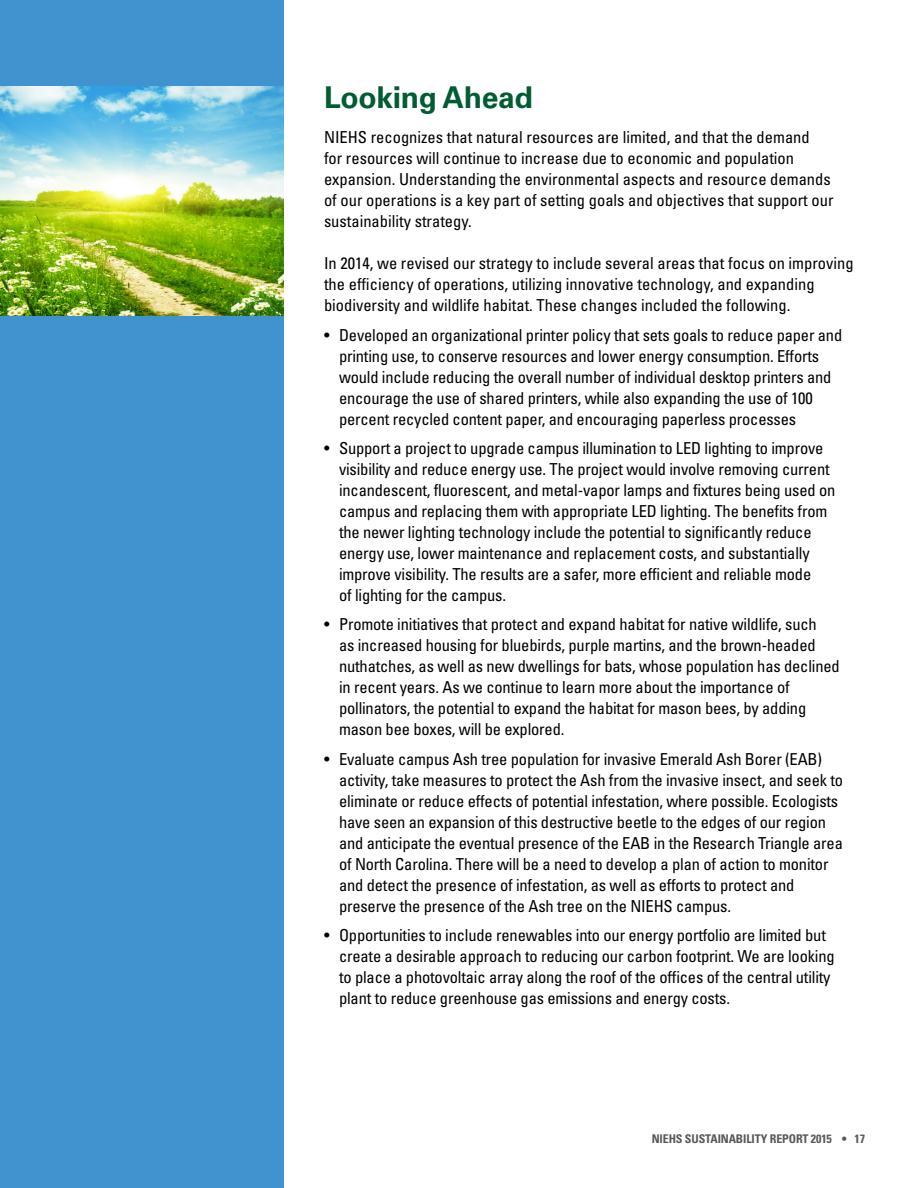
<style>
.page{position:relative;width:918px;height:1188px;background:#fff}
.page>*{position:absolute;margin:0;border:0;box-sizing:border-box;transform-origin:0 0}
.t1{font:700 30px "Univers LT Std";letter-spacing:-.01em;color:#005c31}
.t2{font:condensed 16.5px/21px "Univers LT Std";letter-spacing:-.01em;color:#000}
.t3{font:700 condensed 12px "Univers LT Std";letter-spacing:-.01em;color:#58595b}
</style>
<div class="page">
<div style="left:0;top:0;width:284px;height:1188px;background:#4193d0"></div>
<img style="left:0;top:86px;width:284px;height:230px">
<h1 class="t1" style="left:324px;top:80px;width:211px">Looking Ahead</h1>
<p class="t2" style="left:324px;top:126px;width:511px">NIEHS recognizes that natural resources are limited, and that the demand<br>for resources will continue to increase due to economic and population expansion. Understanding the environmental aspects and resource demands of our operations is a key part of setting goals and objectives that support our sustainability strategy.</p>
<p class="t2" style="left:324px;top:252px;width:531px">In 2014, we revised our strategy to include several areas that focus on improving the efficiency of operations, utilizing innovative technology, and expanding biodiversity and wildlife habitat. These changes included the following.</p>
<p class="t2" style="left:339px;top:324px;width:505px;text-indent:-15px">• Developed an organizational printer policy that sets goals to reduce paper and printing use, to conserve resources and lower energy consumption. Efforts would include reducing the overall number of individual desktop printers and encourage the use of shared printers, while also expanding the use of 100 percent recycled content paper, and encouraging paperless processes</p>
<p class="t2" style="left:339px;top:437px;width:498px;text-indent:-15px">• Support a project to upgrade campus illumination to LED lighting to improve visibility and reduce energy use. The project would involve removing current incandescent, fluorescent, and metal-vapor lamps and fixtures being used on campus and replacing them with appropriate LED lighting. The benefits from the newer lighting technology include the potential to significantly reduce energy use, lower maintenance and replacement costs, and substantially improve visibility. The results are a safer, more efficient and reliable mode<br>of lighting for the campus.</p>
<p class="t2" style="left:339px;top:614px;width:502px;text-indent:-15px">• Promote initiatives that protect and expand habitat for native wildlife, such<br>as increased housing for bluebirds, purple martins, and the brown-headed nuthatches, as well as new dwellings for bats, whose population has declined in recent years. As we continue to learn more about the importance of pollinators, the potential to expand the habitat for mason bees, by adding mason bee boxes, will be explored.</p>
<p class="t2" style="left:339px;top:748px;width:506px;text-indent:-15px">• Evaluate campus Ash tree population for invasive Emerald Ash Borer (EAB) activity, take measures to protect the Ash from the invasive insect, and seek to eliminate or reduce effects of potential infestation, where possible. Ecologists have seen an expansion of this destructive beetle to the edges of our region and anticipate the eventual presence of the EAB in the Research Triangle area of North Carolina. There will be a need to develop a plan of action to monitor and detect the presence of infestation, as well as efforts to protect and preserve the presence of the Ash tree on the NIEHS campus.</p>
<p class="t2" style="left:339px;top:925px;width:497px;text-indent:-15px">• Opportunities to include renewables into our energy portfolio are limited but create a desirable approach to reducing our carbon footprint. We are looking to place a photovoltaic array along the roof of the offices of the central utility plant to reduce greenhouse gas emissions and energy costs.</p>
<p class="t3" style="left:652px;top:1131px;width:215px">NIEHS SUSTAINABILITY REPORT 2015 • 17</p>
</div>
